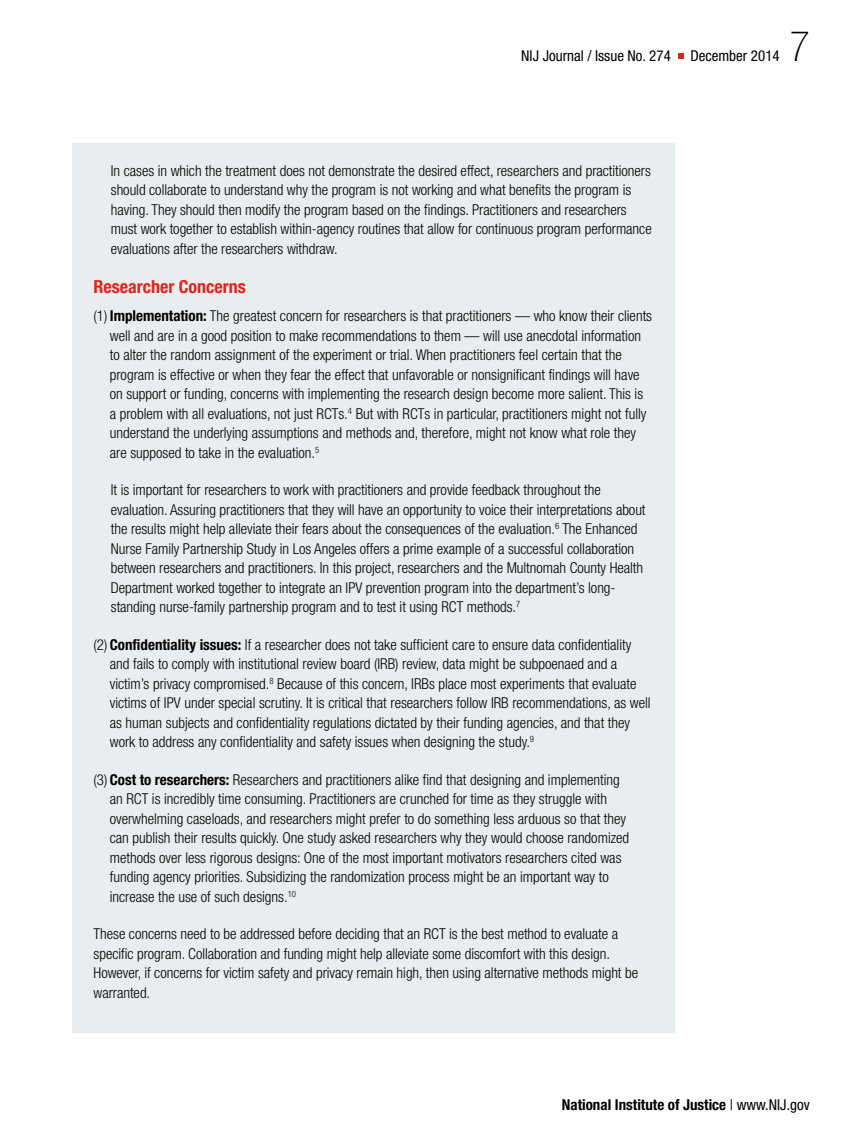
<style>
.page{position:relative;width:864px;height:1134px;background:#fff}
.page>*{position:absolute;margin:0;border:0;box-sizing:border-box;transform-origin:0 0}
.t1{font:100 condensed 42px "Helvetica Neue LT Std";color:#000}
.t2{font:700 condensed 18px "Helvetica Neue LT Std";color:#e2231b}
.Sidebar_Bullet{font:300 condensed 15px/19.5px "Helvetica Neue LT Std";color:#000}
.Body{font:300 condensed 15px/19.5px "Helvetica Neue LT Std";color:#000}
.t3{font:700 condensed 15px "Helvetica Neue LT Std";color:#000}
.t4{font:condensed 15px "Helvetica Neue LT Std";color:#000}
.s1{font-weight:700}
.s2{font-weight:400}
</style>
<div class="page">
<svg style="left:678px;top:53px;width:5px;height:5px"></svg>
<div style="left:72px;top:143px;width:603px;height:890px;background:#e8edf0"></div>
<p class="t4" style="left:521px;top:48px;width:151px">NIJ Journal / Issue No. 274</p>
<p class="t4" style="left:690px;top:48px;width:91px">December 2014</p>
<h1 class="t1" style="left:790px;top:23px;width:22px">7</h1>
<p class="Body" style="left:111px;top:161px;width:542px">In cases in which the treatment does not demonstrate the desired effect, researchers and practitioners should collaborate to understand why the program is not working and what benefits the program is having. They should then modify the program based on the findings. Practitioners and researchers must work together to establish within-agency routines that allow for continuous program performance evaluations after the researchers withdraw.</p>
<h2 class="t2" style="left:94px;top:275px;width:154px">Researcher Concerns</h2>
<p class="Sidebar_Bullet" style="left:110px;top:306px;width:544px;text-indent:-16px">(1) <span class="s1">Implementation:</span> The greatest concern for researchers is that practitioners — who know their clients well and are in a good position to make recommendations to them — will use anecdotal information to alter the random assignment of the experiment or trial. When practitioners feel certain that the program is effective or when they fear the effect that unfavorable or nonsignificant findings will have on support or funding, concerns with implementing the research design become more salient. This is a problem with all evaluations, not just RCTs.<sup>4</sup> But with RCTs in particular, practitioners might not fully understand the underlying assumptions and methods and, therefore, might not know what role they are supposed to take in the evaluation.<sup>5</sup></p>
<p class="Body" style="left:111px;top:480px;width:536px">It is important for researchers to work with practitioners and provide feedback throughout the evaluation. Assuring practitioners that they will have an opportunity to voice their interpretations about the results might help alleviate their fears about the consequences of the evaluation.<sup>6</sup> The Enhanced Nurse Family Partnership Study in Los Angeles offers a prime example of a successful collaboration between researchers and practitioners. In this project, researchers and the Multnomah County Health Department worked together to integrate an IPV prevention program into the department’s long&shy;standing nurse-family partnership program and to test it using RCT methods.<sup>7</sup></p>
<p class="Sidebar_Bullet" style="left:110px;top:635px;width:542px;text-indent:-16px">(2) <span class="s1">Confidentiality issues:</span> If a researcher does not take sufficient care to ensure data confidentiality and fails to comply with institutional review board (IRB) review, data might be subpoenaed and a victim’s privacy compromised.<sup>8</sup> Because of this concern, IRBs place most experiments that evaluate victims of IPV under special scrutiny. It is critical that researchers follow IRB recommendations, as well as human subjects and confidentiality regulations dictated by their funding agencies, and that they work to address any confidentiality and safety issues when designing the study.<sup>9</sup></p>
<p class="Sidebar_Bullet" style="left:110px;top:770px;width:521px;text-indent:-16px">(3) <span class="s1">Cost to researchers:</span> Researchers and practitioners alike find that designing and implementing an RCT is incredibly time consuming. Practitioners are crunched for time as they struggle with overwhelming caseloads, and researchers might prefer to do something less arduous so that they can publish their results quickly. One study asked researchers why they would choose randomized methods over less rigorous designs: One of the most important motivators researchers cited was funding agency priorities. Subsidizing the randomization process might be an important way to increase the use of such designs.<sup>10</sup></p>
<p class="Body" style="left:94px;top:924px;width:546px">These concerns need to be addressed before deciding that an RCT is the best method to evaluate a specific program. Collaboration and funding might help alleviate some discomfort with this design.<br>However, if concerns for victim safety and privacy remain high, then using alternative methods might be warranted.</p>
<p class="t3" style="left:562px;top:1095px;width:250px">National Institute of Justice <span class="s2">| www.NIJ.gov</span></p>
</div>
